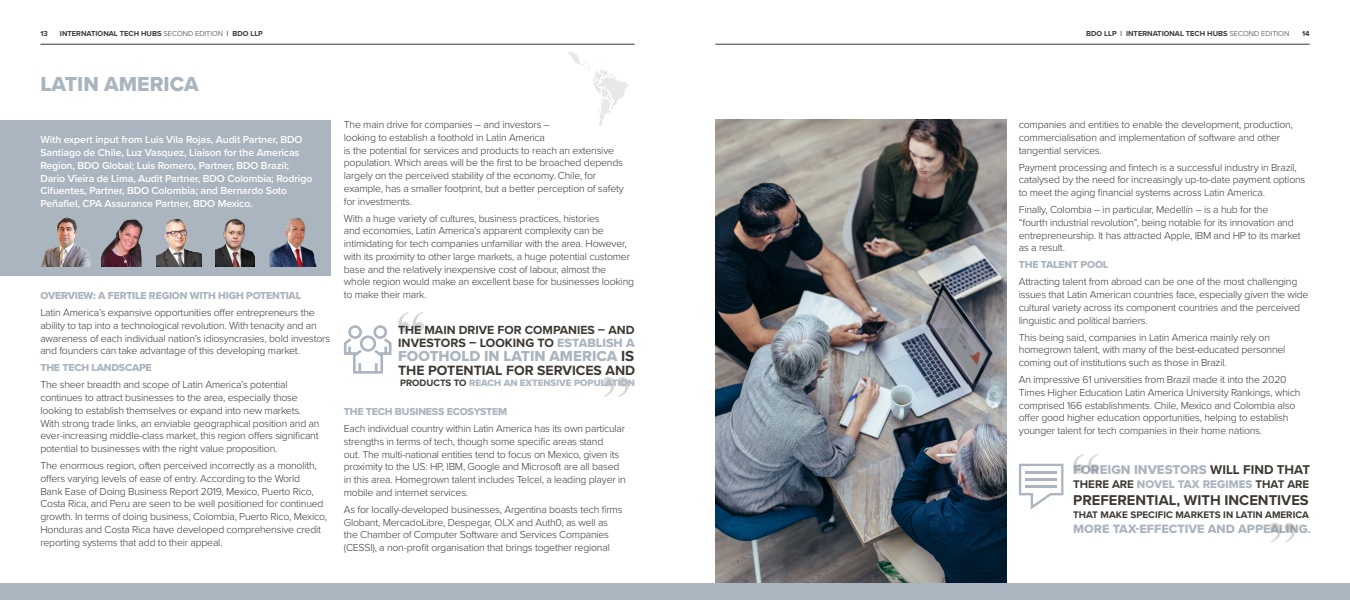
<style>
.page{position:relative;width:1350px;height:600px;background:#fff}
.page>*{position:absolute;margin:0;border:0;box-sizing:border-box;transform-origin:0 0}
.t1{font:21px "Proxima Nova Extrabld";color:#abb5bf}
.t2{font:15.08px "Proxima Nova Extrabld";color:#abb5bf}
.t3{font:700 14.7px "Proxima Nova";color:#3d3833}
.t4{font:700 13.95px "Proxima Nova";color:#3d3833}
.t5{font:13.2px "Proxima Nova Extrabld";color:#abb5bf}
.t6{font:12.52px "Proxima Nova Extrabld";color:#abb5bf}
.t7{font:700 12.45px "Proxima Nova";color:#3d3833}
.t8{font:700 12.23px "Proxima Nova";color:#3d3833}
.t9{font:700 11.48px "Proxima Nova";color:#3d3833}
.t10{font:300 10.5px/12.8px "Proxima Nova";letter-spacing:-.02em;color:#3d3833}
.t11{font:600 10.5px/12.8px "Proxima Nova";letter-spacing:-.01em;color:#fff}
.t12{font:10.5px "Proxima Nova Extrabld";letter-spacing:-.02em;color:#abb5bf}
.t13{font:700 9.9px "Proxima Nova";color:#3d3833}
.t14{font:9.6px "Proxima Nova Extrabld";color:#abb5bf}
.t15{font:700 7.5px "Proxima Nova";color:#3d3833}
.s1{font-weight:300}
.s2{font-family:"Proxima Nova Extrabld";font-weight:400;color:#abb5bf}
.s3{font-family:"Proxima Nova";font-weight:700;color:#3d3833}
.s4{font-family:"Proxima Nova";font-weight:700}
</style>
<div class="page">
<img style="left:715px;top:120px;width:291px;height:463px">
<hr style="left:40px;top:44px;width:595px;height:1px;background:#3d3833">
<div style="left:0;top:120px;width:331px;height:155px;background:#abb5bf"></div>
<div style="left:0;top:583px;width:1350px;height:17px;background:#abb5bf"></div>
<img style="left:40px;top:217px;width:50px;height:50px">
<img style="left:102px;top:219px;width:41px;height:48px">
<img style="left:157px;top:218px;width:45px;height:49px">
<img style="left:215px;top:218px;width:40px;height:49px">
<img style="left:269px;top:217px;width:48px;height:50px">
<svg style="left:344px;top:325px;width:48px;height:49px"></svg>
<svg style="left:1019px;top:464px;width:44px;height:45px"></svg>
<svg style="left:1073px;top:454px;width:26px;height:20px"></svg>
<svg style="left:1270px;top:523px;width:25px;height:20px"></svg>
<hr style="left:715px;top:44px;width:595px;height:1px;background:#3d3833">
<svg style="left:398px;top:312px;width:26px;height:20px"></svg>
<svg style="left:603px;top:377px;width:26px;height:20px"></svg>
<svg style="left:568px;top:52px;width:60px;height:75px"></svg>
<p class="t15" style="left:40px;top:28px;width:9px">13</p>
<p class="t15" style="left:60px;top:28px;width:204px">INTERNATIONAL TECH HUBS <span class="s1">SECOND EDITION</span> | BDO LLP</p>
<h1 class="t1" style="left:40px;top:69px;width:160px">LATIN AMERICA</h1>
<p class="t11" style="left:40px;top:133px;width:274px">With expert input from Luis Vila Rojas, Audit Partner, BDO Santiago de Chile, Luz Vasquez, Liaison for the Americas Region, BDO Global; Luis Romero, Partner, BDO Brazil; Dario Vieira de Lima, Audit Partner, BDO Colombia; Rodrigo Cifuentes, Partner, BDO Colombia; and Bernardo Soto Peñafiel, CPA Assurance Partner, BDO Mexico.</p>
<p class="t12" style="left:40px;top:288px;width:262px">OVERVIEW: A FERTILE REGION WITH HIGH POTENTIAL</p>
<p class="t10" style="left:40px;top:306px;width:291px">Latin America’s expansive opportunities offer entrepreneurs the ability to tap into a technological revolution. With tenacity and an awareness of each individual nation’s idiosyncrasies, bold investors and founders can take advantage of this developing market.</p>
<p class="t12" style="left:40px;top:360px;width:113px">THE TECH LANDSCAPE</p>
<p class="t10" style="left:40px;top:378px;width:281px">The sheer breadth and scope of Latin America’s potential continues to attract businesses to the area, especially those looking to establish themselves or expand into new markets.<br>With strong trade links, an enviable geographical position and an ever-increasing middle-class market, this region offers significant potential to businesses with the right value proposition.</p>
<p class="t10" style="left:40px;top:459px;width:288px">The enormous region, often perceived incorrectly as a monolith, offers varying levels of ease of entry. According to the World<br>Bank Ease of Doing Business Report 2019, Mexico, Puerto Rico, Costa Rica, and Peru are seen to be well positioned for continued growth. In terms of doing business, Colombia, Puerto Rico, Mexico, Honduras and Costa Rica have developed comprehensive credit reporting systems that add to their appeal.</p>
<p class="t10" style="left:344px;top:118px;width:282px">The main drive for companies – and investors –<br>looking to establish a foothold in Latin America<br>is the potential for services and products to reach an extensive population. Which areas will be the first to be broached depends largely on the perceived stability of the economy. Chile, for example, has a smaller footprint, but a better perception of safety for investments.</p>
<p class="t10" style="left:344px;top:211px;width:292px">With a huge variety of cultures, business practices, histories<br>and economies, Latin America’s apparent complexity can be intimidating for tech companies unfamiliar with the area. However, with its proximity to other large markets, a huge potential customer base and the relatively inexpensive cost of labour, almost the whole region would make an excellent base for businesses looking to make their mark.</p>
<p class="t8" style="left:398px;top:321px;width:238px">THE MAIN DRIVE FOR COMPANIES – AND</p>
<p class="t7" style="left:398px;top:333px;width:238px">INVESTORS – LOOKING TO <span class="s2">ESTABLISH A</span></p>
<h2 class="t2" style="left:398px;top:345px;width:238px">FOOTHOLD IN LATIN AMERICA <span class="s3">IS</span></h2>
<h3 class="t4" style="left:398px;top:360px;width:239px">THE POTENTIAL FOR SERVICES AND</h3>
<p class="t14" style="left:400px;top:376px;width:236px"><span class="s3">PRODUCTS TO</span> REACH AN EXTENSIVE POPULATION</p>
<p class="t12" style="left:344px;top:404px;width:165px">THE TECH BUSINESS ECOSYSTEM</p>
<p class="t10" style="left:344px;top:422px;width:283px">Each individual country within Latin America has its own particular strengths in terms of tech, though some specific areas stand<br>out. The multi-national entities tend to focus on Mexico, given its proximity to the US: HP, IBM, Google and Microsoft are all based in this area. Homegrown talent includes Telcel, a leading player in mobile and internet services.</p>
<p class="t10" style="left:344px;top:502px;width:280px">As for locally-developed businesses, Argentina boasts tech firms Globant, MercadoLibre, Despegar, OLX and Auth0, as well as the Chamber of Computer Software and Services Companies (CESSI), a non-profit organisation that brings together regional</p>
<p class="t15" style="left:1086px;top:27px;width:204px">BDO LLP | INTERNATIONAL TECH HUBS <span class="s1">SECOND EDITION</span></p>
<p class="t15" style="left:1302px;top:27px;width:9px">14</p>
<p class="t10" style="left:1019px;top:118px;width:276px">companies and entities to enable the development, production, commercialisation and implementation of software and other tangential services.</p>
<p class="t10" style="left:1019px;top:160px;width:288px">Payment processing and fintech is a successful industry in Brazil, catalysed by the need for increasingly up-to-date payment options to meet the aging financial systems across Latin America.</p>
<p class="t10" style="left:1019px;top:203px;width:284px">Finally, Colombia – in particular, Medellín – is a hub for the<br>“fourth industrial revolution”, being notable for its innovation and entrepreneurship. It has attracted Apple, IBM and HP to its market as a result.</p>
<p class="t12" style="left:1019px;top:257px;width:91px">THE TALENT POOL</p>
<p class="t10" style="left:1019px;top:275px;width:291px">Attracting talent from abroad can be one of the most challenging issues that Latin American countries face, especially given the wide cultural variety across its component countries and the perceived linguistic and political barriers.</p>
<p class="t10" style="left:1019px;top:330px;width:268px">This being said, companies in Latin America mainly rely on homegrown talent, with many of the best-educated personnel coming out of institutions such as those in Brazil.</p>
<p class="t10" style="left:1019px;top:373px;width:283px">An impressive 61 universities from Brazil made it into the 2020<br>Times Higher Education Latin America University Rankings, which comprised 166 establishments. Chile, Mexico and Colombia also offer good higher education opportunities, helping to establish younger talent for tech companies in their home nations.</p>
<p class="t5" style="left:1073px;top:460px;width:238px">FOREIGN INVESTORS <span class="s3">WILL FIND THAT</span></p>
<p class="t9" style="left:1073px;top:476px;width:238px">THERE ARE <span class="s2">NOVEL TAX REGIMES</span> THAT ARE</p>
<h3 class="t3" style="left:1073px;top:489px;width:237px">PREFERENTIAL, WITH INCENTIVES</h3>
<p class="t13" style="left:1073px;top:508px;width:237px">THAT MAKE SPECIFIC MARKETS IN LATIN AMERICA</p>
<p class="t6" style="left:1073px;top:520px;width:239px">MORE TAX-EFFECTIVE AND APPEALING<span class="s4">.</span></p>
</div>
